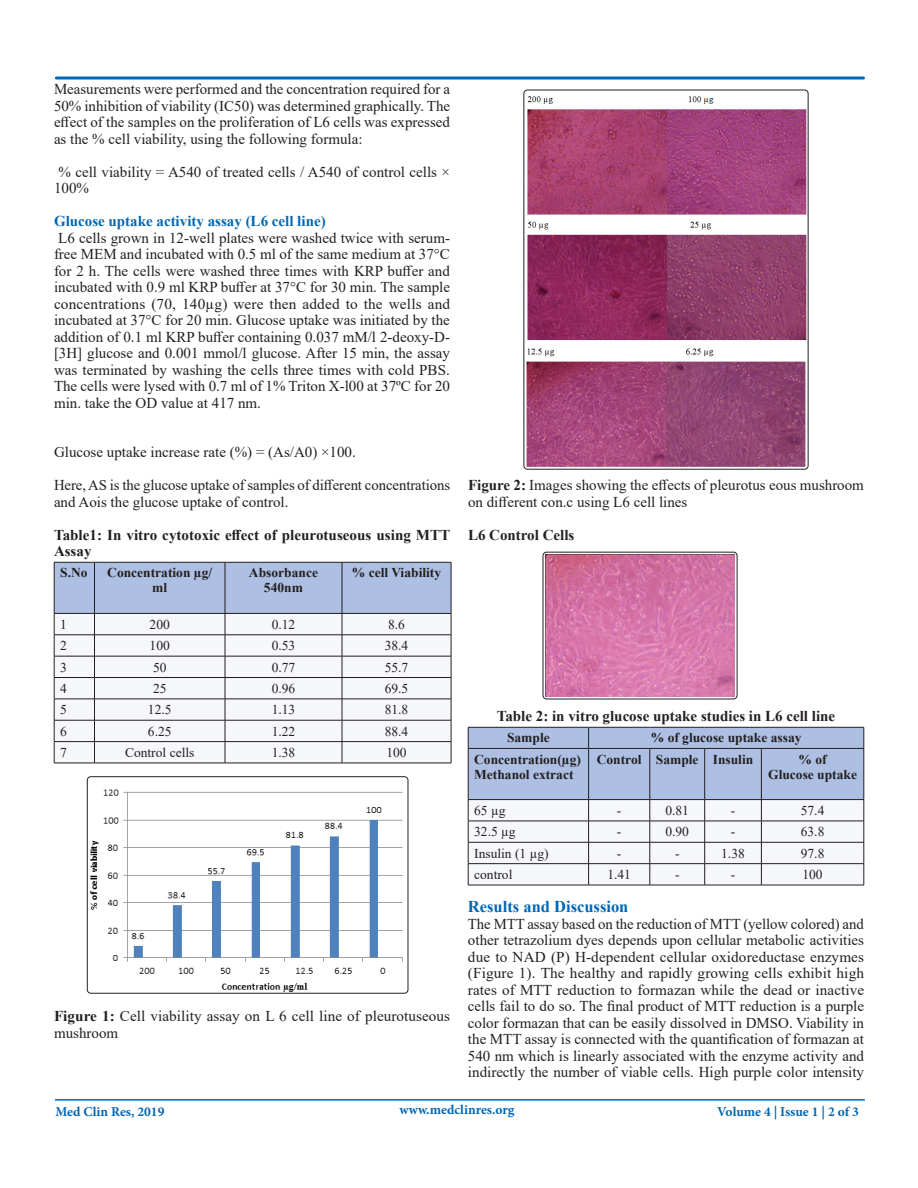
<style>
.page{position:relative;width:918px;height:1188px;background:#fff}
.page>*{position:absolute;margin:0;border:0;box-sizing:border-box;transform-origin:0 0}
.t1{font:700 16.5px "Times New Roman";color:#0166b3}
.t2{font:15px/16.5px "Times New Roman";color:#231f20}
.t3{font:700 15px/16.5px "Times New Roman";color:#231f20}
.t4{font:700 15px "Times New Roman";color:#0166b3}
.t5{font:13.5px "Times New Roman";color:#231f20}
.t6{font:700 13.5px "Times New Roman";color:#231f20}
.t7{font:700 13.5px "Minion Pro";color:#0166b3}
.s1{font-weight:700}
</style>
<div class="page">
<hr style="left:55px;top:1099px;width:810px;height:2px;background:#0166b3">
<div style="left:55px;top:76px;width:810px;height:4px;border:2px solid #0166b3"></div>
<svg style="left:54px;top:562px;width:398px;height:201px"></svg>
<hr style="left:54px;top:763px;width:40px;height:1px;background:#231f20">
<hr style="left:94px;top:763px;width:131px;height:1px;background:#231f20">
<hr style="left:225px;top:763px;width:117px;height:1px;background:#231f20">
<hr style="left:342px;top:763px;width:109px;height:1px;background:#231f20">
<svg style="left:468px;top:727px;width:397px;height:158px"></svg>
<hr style="left:468px;top:885px;width:121px;height:1px;background:#231f20">
<hr style="left:589px;top:885px;width:61px;height:1px;background:#231f20">
<hr style="left:650px;top:885px;width:55px;height:1px;background:#231f20">
<hr style="left:705px;top:885px;width:56px;height:1px;background:#231f20">
<hr style="left:761px;top:885px;width:103px;height:1px;background:#231f20">
<img style="left:87px;top:777px;width:321px;height:216px">
<div style="left:87px;top:777px;width:321px;height:216px;border:1px solid #231f20;border-radius:4px"></div>
<img style="left:524px;top:90px;width:284px;height:379px">
<div style="left:524px;top:90px;width:284px;height:379px;border:1px solid #231f20;border-radius:4px"></div>
<img style="left:545px;top:554px;width:189px;height:142px">
<div style="left:543px;top:552px;width:194px;height:147px;border:1px solid #231f20;border-radius:4px"></div>
<p class="t2" style="left:54px;top:80px;width:398px;text-align:justify">Measurements were performed and the concentration required for a 50% inhibition of viability (IC50) was determined graphically. The effect of the samples on the proliferation of L6 cells was expressed as the % cell viability, using the following formula:</p>
<p class="t2" style="left:54px;top:163px;width:397px">% cell viability = A540 of treated cells / A540 of control cells ×<br>100%</p>
<p class="t4" style="left:54px;top:210px;width:273px">Glucose uptake activity assay (L6 cell line)</p>
<p class="t2" style="left:54px;top:229px;width:398px;text-align:justify">L6 cells grown in 12-well plates were washed twice with serum&shy;free MEM and incubated with 0.5 ml of the same medium at 37°C for 2 h. The cells were washed three times with KRP buffer and incubated with 0.9 ml KRP buffer at 37°C for 30 min. The sample concentrations (70, 140µg) were then added to the wells and incubated at 37°C for 20 min. Glucose uptake was initiated by the addition of 0.1 ml KRP buffer containing 0.037 mM/l 2-deoxy-D-[3H] glucose and 0.001 mmol/l glucose. After 15 min, the assay was terminated by washing the cells three times with cold PBS.<br>The cells were lysed with 0.7 ml of 1% Triton X-l00 at 37ºC for 20 min. take the OD value at 417 nm.</p>
<p class="t2" style="left:54px;top:443px;width:303px">Glucose uptake increase rate (%) = (As/A0) ×100.</p>
<p class="t2" style="left:54px;top:476px;width:398px">Here, AS is the glucose uptake of samples of different concentrations and Aois the glucose uptake of control.</p>
<p class="t3" style="left:54px;top:526px;width:398px">Table1: In vitro cytotoxic effect of pleurotuseous using MTT<br>Assay</p>
<p class="t6" style="left:60px;top:563px;width:29px">S.No</p>
<p class="t6" style="left:107px;top:563px;width:106px">Concentration µg/</p>
<p class="t6" style="left:152px;top:578px;width:16px">ml</p>
<p class="t6" style="left:352px;top:563px;width:91px">% cell Viability</p>
<p class="t6" style="left:249px;top:563px;width:70px">Absorbance</p>
<p class="t6" style="left:264px;top:578px;width:41px">540nm</p>
<p class="t5" style="left:60px;top:615px;width:8px">1</p>
<p class="t5" style="left:150px;top:615px;width:22px">200</p>
<p class="t5" style="left:272px;top:615px;width:25px">0.12</p>
<p class="t5" style="left:388px;top:615px;width:18px">8.6</p>
<p class="t5" style="left:60px;top:636px;width:8px">2</p>
<p class="t5" style="left:150px;top:636px;width:22px">100</p>
<p class="t5" style="left:272px;top:636px;width:25px">0.53</p>
<p class="t5" style="left:385px;top:636px;width:25px">38.4</p>
<p class="t5" style="left:60px;top:657px;width:8px">3</p>
<p class="t5" style="left:153px;top:657px;width:15px">50</p>
<p class="t5" style="left:272px;top:657px;width:25px">0.77</p>
<p class="t5" style="left:385px;top:657px;width:25px">55.7</p>
<p class="t5" style="left:60px;top:679px;width:8px">4</p>
<p class="t5" style="left:153px;top:679px;width:15px">25</p>
<p class="t5" style="left:272px;top:679px;width:25px">0.96</p>
<p class="t5" style="left:385px;top:679px;width:25px">69.5</p>
<p class="t5" style="left:60px;top:700px;width:8px">5</p>
<p class="t5" style="left:148px;top:700px;width:25px">12.5</p>
<p class="t5" style="left:272px;top:700px;width:25px">1.13</p>
<p class="t5" style="left:385px;top:700px;width:25px">81.8</p>
<p class="t5" style="left:60px;top:722px;width:8px">6</p>
<p class="t5" style="left:148px;top:722px;width:25px">6.25</p>
<p class="t5" style="left:272px;top:722px;width:25px">1.22</p>
<p class="t5" style="left:385px;top:722px;width:25px">88.4</p>
<p class="t5" style="left:60px;top:743px;width:8px">7</p>
<p class="t5" style="left:125px;top:743px;width:71px">Control cells</p>
<p class="t5" style="left:272px;top:743px;width:25px">1.38</p>
<p class="t5" style="left:386px;top:743px;width:22px">100</p>
<p class="t2" style="left:468px;top:476px;width:398px"><span class="s1">Figure 2:</span> Images showing the effects of pleurotus eous mushroom on different con.c using L6 cell lines</p>
<p class="t3" style="left:468px;top:526px;width:108px">L6 Control Cells</p>
<p class="t3" style="left:497px;top:707px;width:340px">Table 2: in vitro glucose uptake studies in L6 cell line</p>
<p class="t6" style="left:507px;top:728px;width:44px">Sample</p>
<p class="t6" style="left:651px;top:728px;width:152px">% of glucose uptake assay</p>
<p class="t6" style="left:474px;top:749px;width:108px">Concentration(µg)</p>
<p class="t6" style="left:474px;top:764px;width:101px">Methanol extract</p>
<p class="t6" style="left:597px;top:749px;width:46px">Control</p>
<p class="t6" style="left:656px;top:749px;width:44px">Sample</p>
<p class="t6" style="left:713px;top:749px;width:42px">Insulin</p>
<p class="t6" style="left:799px;top:749px;width:30px">% of</p>
<p class="t6" style="left:768px;top:764px;width:90px">Glucose uptake</p>
<p class="t5" style="left:474px;top:801px;width:33px">65 µg</p>
<p class="t5" style="left:617px;top:801px;width:6px">-</p>
<p class="t5" style="left:665px;top:801px;width:25px">0.81</p>
<p class="t5" style="left:731px;top:801px;width:6px">-</p>
<p class="t5" style="left:801px;top:801px;width:25px">57.4</p>
<p class="t5" style="left:474px;top:822px;width:43px">32.5 µg</p>
<p class="t5" style="left:617px;top:822px;width:6px">-</p>
<p class="t5" style="left:665px;top:822px;width:25px">0.90</p>
<p class="t5" style="left:731px;top:822px;width:6px">-</p>
<p class="t5" style="left:801px;top:822px;width:25px">63.8</p>
<p class="t5" style="left:474px;top:844px;width:76px">Insulin (1 µg)</p>
<p class="t5" style="left:617px;top:844px;width:6px">-</p>
<p class="t5" style="left:675px;top:844px;width:6px">-</p>
<p class="t5" style="left:721px;top:844px;width:25px">1.38</p>
<p class="t5" style="left:801px;top:844px;width:25px">97.8</p>
<p class="t5" style="left:474px;top:865px;width:40px">control</p>
<p class="t5" style="left:607px;top:865px;width:25px">1.41</p>
<p class="t5" style="left:675px;top:865px;width:6px">-</p>
<p class="t5" style="left:731px;top:865px;width:6px">-</p>
<p class="t5" style="left:802px;top:865px;width:22px">100</p>
<p class="t1" style="left:468px;top:895px;width:162px">Results and Discussion</p>
<p class="t2" style="left:468px;top:915px;width:398px;text-align:justify">The MTT assay based on the reduction of MTT (yellow colored) and other tetrazolium dyes depends upon cellular metabolic activities due to NAD (P) H-dependent cellular oxidoreductase enzymes (Figure 1). The healthy and rapidly growing cells exhibit high rates of MTT reduction to formazan while the dead or inactive cells fail to do so. The final product of MTT reduction is a purple color formazan that can be easily dissolved in DMSO. Viability in the MTT assay is connected with the quantification of formazan at 540 nm which is linearly associated with the enzyme activity and indirectly the number of viable cells. High purple color intensity</p>
<p class="t7" style="left:399px;top:1100px;width:117px">www.medclinres.org</p>
<p class="t2" style="left:54px;top:1007px;width:398px"><span class="s1">Figure 1:</span> Cell viability assay on L 6 cell line of pleurotuseous mushroom</p>
<p class="t7" style="left:55px;top:1102px;width:110px">Med Clin Res, 2019</p>
<p class="t7" style="left:717px;top:1102px;width:143px">Volume 4 | Issue 1 | 2 of 3</p>
</div>
